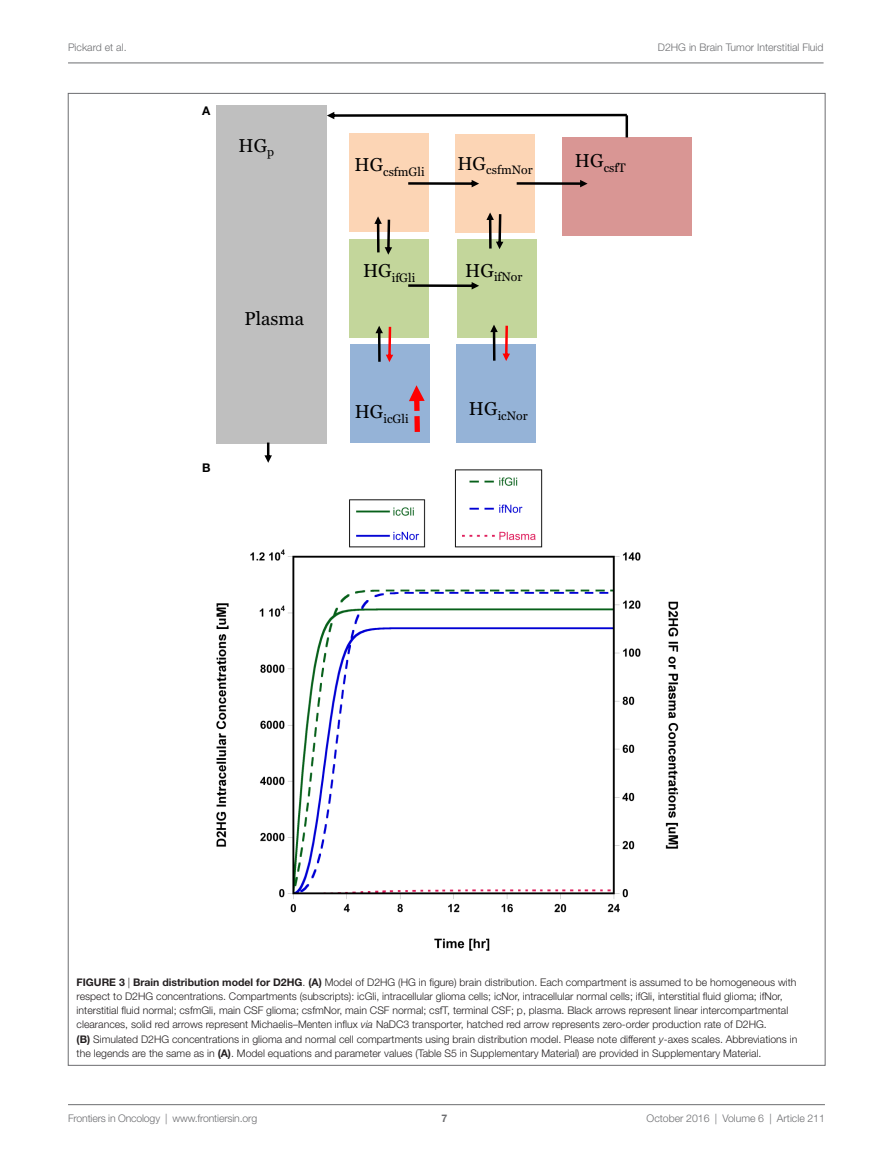
<style>
.page{position:relative;width:893px;height:1170px;background:#fff}
.page>*{position:absolute;margin:0;border:0;box-sizing:border-box;transform-origin:0 0}
.t1{font:18.6px "Georgia";color:#000}
.t2{font:12.15px "Georgia";color:#000}
.t3{font:700 12px "Helvetica Neue LT Std";color:#000}
.t4{font:300 10.5px/14.2px "Helvetica Neue LT Std";color:#231f20}
.t5{font:300 10.5px "Helvetica Neue LT Std";color:#6c6d70}
.t6{font:700 10.5px "Helvetica Neue LT Std";color:#6c6d70}
.s1{font-weight:700}
.s2{font-style:italic}
</style>
<div class="page">
<div style="left:350px;top:239px;width:79px;height:99px;background:#c3d69b"></div>
<div style="left:216px;top:105px;width:111px;height:338px;background:#bfbfbf"></div>
<div style="left:350px;top:343px;width:80px;height:99px;background:#95b3d7"></div>
<svg style="left:375px;top:326px;width:18px;height:36px"></svg>
<svg style="left:327px;top:112px;width:300px;height:7px"></svg>
<svg style="left:409px;top:385px;width:16px;height:47px"></svg>
<div style="left:456px;top:344px;width:79px;height:98px;background:#95b3d7"></div>
<div style="left:457px;top:239px;width:79px;height:98px;background:#c3d69b"></div>
<svg style="left:490px;top:325px;width:20px;height:36px"></svg>
<div style="left:349px;top:133px;width:80px;height:99px;background:#fcd5b5"></div>
<div style="left:455px;top:134px;width:79px;height:99px;background:#fcd5b5"></div>
<div style="left:562px;top:137px;width:129px;height:99px;background:#d99694"></div>
<svg style="left:408px;top:282px;width:71px;height:7px"></svg>
<svg style="left:408px;top:180px;width:71px;height:7px"></svg>
<svg style="left:517px;top:180px;width:71px;height:7px"></svg>
<svg style="left:486px;top:212px;width:17px;height:37px"></svg>
<hr style="left:626px;top:115px;width:2px;height:22px;background:#000">
<svg style="left:374px;top:216px;width:18px;height:39px"></svg>
<svg style="left:264px;top:442px;width:8px;height:21px"></svg>
<img style="left:216px;top:469px;width:463px;height:482px">
<hr style="left:68px;top:1104px;width:757px;height:1px;background:#6c6d70">
<hr style="left:68px;top:63px;width:755px;height:1px;background:#6c6d70">
<p class="t5" style="left:68px;top:41px;width:60px">Pickard et al.</p>
<p class="t5" style="left:658px;top:41px;width:167px">D2HG in Brain Tumor Interstitial Fluid</p>
<p class="t3" style="left:202px;top:103px;width:10px">A</p>
<h1 class="t1" style="left:238px;top:134px;width:37px">HG<sub>p</sub></h1>
<h1 class="t1" style="left:245px;top:307px;width:61px">Plasma</h1>
<p class="t3" style="left:202px;top:460px;width:10px">B</p>
<p class="t2" style="left:354px;top:164px;width:72px"><sup>HG</sup>csfmGli</p>
<p class="t2" style="left:457px;top:162px;width:77px"><sup>HG</sup>csfmNor</p>
<p class="t2" style="left:575px;top:160px;width:52px"><sup>HG</sup>csfT</p>
<p class="t2" style="left:363px;top:270px;width:54px"><sup>HG</sup>ifGli</p>
<p class="t2" style="left:465px;top:270px;width:59px"><sup>HG</sup>ifNor</p>
<p class="t2" style="left:355px;top:411px;width:55px"><sup>HG</sup>icGli</p>
<p class="t2" style="left:469px;top:408px;width:60px"><sup>HG</sup>icNor</p>
<p class="t4" style="left:77px;top:974px;width:722px"><span class="s1">FIG URE 3</span> | <span class="s1">Brain distribution model for D2HG</span> . <span class="s1">(A)</span> Model of D2HG (HG in figure) brain distribution. Each compartment is assumed to be homogeneous with respect to D2HG concentrations. Compartments (subscripts): icGli, intracellular glioma cells; icNor, intracellular normal cells; ifGli, interstitial fluid glioma; ifNor, interstitial fluid normal; csfmGli, main CSF glioma; csfmNor, main CSF normal; csfT, terminal CSF; p, plasma. Black arrows represent linear intercompartmental clearances, solid red arrows represent Michaelis–Menten influx <span class="s2">via</span> NaDC3 transporter, hatched red arrow represents zero-order production rate of D2HG.<br><span class="s1">(B)</span> Simulated D2HG concentrations in glioma and normal cell compartments using brain distribution model. Please note different <span class="s2">y</span>-axes scales. Abbreviations in the legends are the same as in <span class="s1">(A)</span>. Model equations and parameter values (Table S5 in Supplementary Material) are provided in Supplementary Material.</p>
<p class="t5" style="left:68px;top:1111px;width:191px">Frontiers in Oncology | www.frontiersin.org</p>
<p class="t5" style="left:647px;top:1111px;width:180px">October 2016 | Volume 6 | Article 211</p>
<p class="t6" style="left:441px;top:1111px;width:7px">7</p>
</div>
